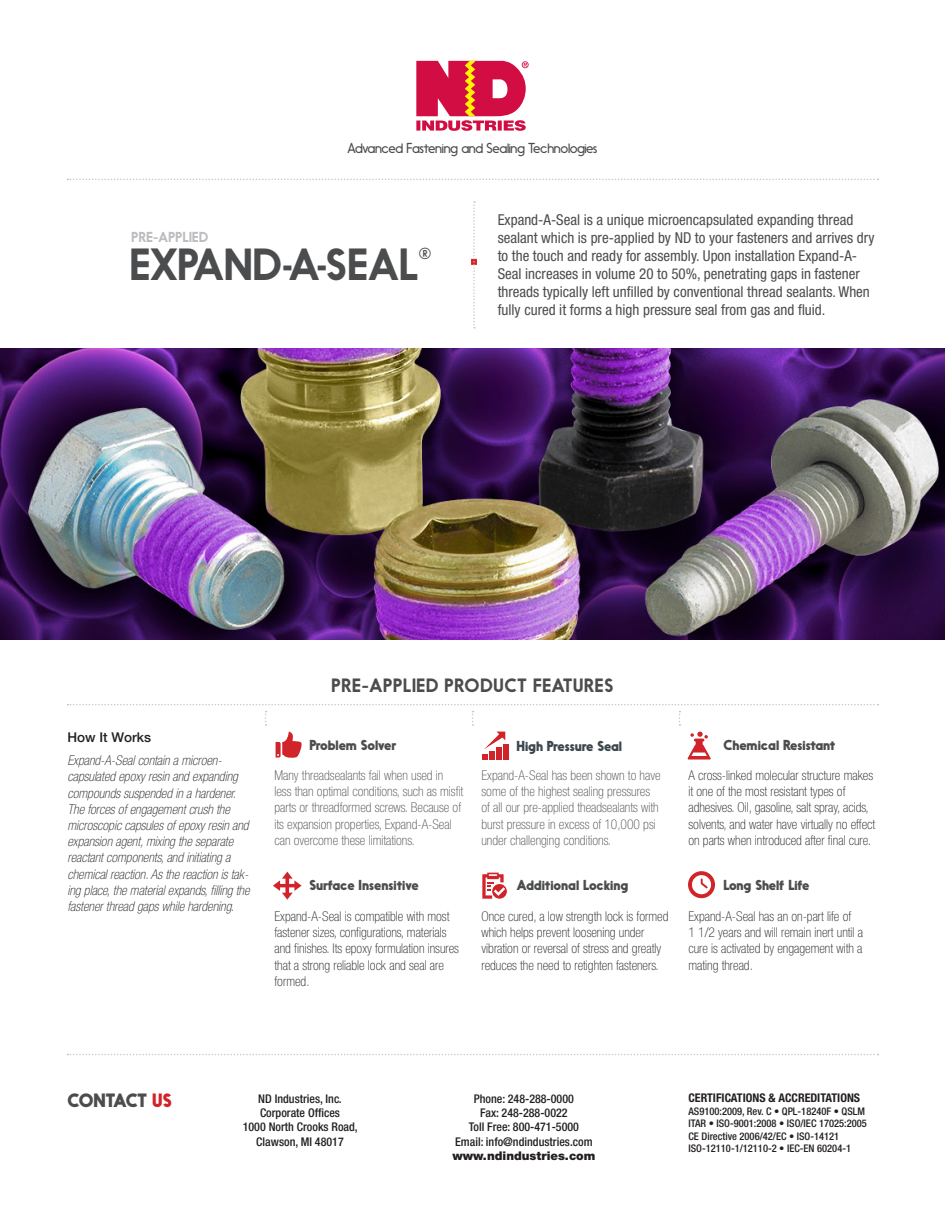
<style>
.page{position:relative;width:945px;height:1215px;background:#fff}
.page>*{position:absolute;margin:0;border:0;box-sizing:border-box;transform-origin:0 0}
.t1{font:42px "Nanami";letter-spacing:-.025em;color:#4b4c4d}
.t2{font:18px "Nanami";color:#4b4c4d}
.t3{font:900 18px "Nanami";letter-spacing:-.005em;color:#4b4c4d}
.t4{font:condensed 15px/18px "Helvetica Neue LT Pro";color:#4b4c4d}
.t5{font:15px "Nanami";color:#4b4c4d}
.t6{font:100 condensed 13.5px/16.2px "Helvetica Neue LT Pro";color:#231f20}
.t7{font:100 condensed 13.5px/16.2px "Helvetica Neue LT Pro";color:#4b4c4d}
.t8{font:italic 100 condensed 13.5px/16.2px "Helvetica Neue LT Pro";color:#231f20}
.t9{font:900 13.5px "Nanami";letter-spacing:-.005em;color:#4b4c4d}
.t10{font:300 13.5px "Nanami";letter-spacing:-.025em;color:#4b4c4d}
.t11{font:900 13.5px "Nanami";letter-spacing:-.01em;color:#3d474e}
.t12{font:13.5px "Nanami";letter-spacing:-.025em;color:#bcbdc0}
.t13{font:500 13.5px "Helvetica Neue LT Pro";color:#231f20}
.t14{font:500 condensed 12px "Helvetica Neue LT Pro";color:#231f20}
.t15{font:700 condensed 12px "Helvetica Neue LT Pro";color:#231f20}
.t16{font:900 12px "Helvetica Neue LT Pro";color:#231f20}
.t17{font:500 condensed 10.5px "Helvetica Neue LT Pro";color:#231f20}
.s1{color:#d1232a}
</style>
<div class="page">
<svg style="left:416px;top:61px;width:113px;height:70px"></svg>
<svg style="left:68px;top:704px;width:811px;height:1px"></svg>
<svg style="left:68px;top:1054px;width:811px;height:1px"></svg>
<svg style="left:68px;top:179px;width:811px;height:1px"></svg>
<svg style="left:471px;top:201px;width:6px;height:127px"></svg>
<svg style="left:265px;top:711px;width:2px;height:15px"></svg>
<svg style="left:472px;top:711px;width:2px;height:15px"></svg>
<svg style="left:679px;top:711px;width:2px;height:15px"></svg>
<img style="left:0;top:348px;width:945px;height:291px">
<svg style="left:273px;top:872px;width:29px;height:28px"></svg>
<svg style="left:687px;top:732px;width:24px;height:28px"></svg>
<svg style="left:482px;top:755px;width:6px;height:5px"></svg>
<div style="left:489px;top:751px;width:6px;height:9px;background:#d1232a"></div>
<div style="left:496px;top:747px;width:6px;height:13px;background:#d1232a"></div>
<div style="left:504px;top:744px;width:5px;height:16px;background:#d1232a"></div>
<svg style="left:484px;top:732px;width:21px;height:17px"></svg>
<svg style="left:482px;top:873px;width:25px;height:26px"></svg>
<svg style="left:276px;top:731px;width:26px;height:27px"></svg>
<svg style="left:688px;top:871px;width:27px;height:27px"></svg>
<p class="t10" style="left:348px;top:140px;width:251px">Advanced Fastening and Sealing Technologies</p>
<p class="t12" style="left:131px;top:229px;width:79px">PRE-APPLIED</p>
<p class="t1" style="left:129px;top:239px;width:292px">EXPAND-A-SEAL</p>
<p class="t5" style="left:418px;top:244px;width:15px">®</p>
<p class="t4" style="left:498px;top:211px;width:379px">Expand-A-Seal is a unique microencapsulated expanding thread sealant which is pre-applied by ND to your fasteners and arrives dry to the touch and ready for assembly. Upon installation Expand-A-Seal increases in volume 20 to 50%, penetrating gaps in fastener threads typically left unfilled by conventional thread sealants. When fully cured it forms a high pressure seal from gas and fluid.</p>
<p class="t13" style="left:68px;top:729px;width:85px">How It Works</p>
<p class="t8" style="left:68px;top:753px;width:184px">Expand-A-Seal contain a microen&shy;capsulated epoxy resin and expanding compounds suspended in a hardener.<br>The forces of engagement crush the microscopic capsules of epoxy resin and expansion agent, mixing the separate reactant components, and initiating a chemical reaction. As the reaction is tak&shy;ing place, the material expands, filling the fastener thread gaps while hardening.</p>
<p class="t2" style="left:331px;top:674px;width:284px">PRE-APPLIED PRODUCT FEATURES</p>
<p class="t9" style="left:309px;top:736px;width:88px">Problem Solver</p>
<p class="t11" style="left:516px;top:738px;width:107px">High Pressure Seal</p>
<p class="t9" style="left:723px;top:736px;width:114px">Chemical Resistant</p>
<p class="t7" style="left:274px;top:768px;width:190px">Many threadsealants fail when used in less than optimal conditions, such as misfit parts or threadformed screws. Because of its expansion properties, Expand-A-Seal can overcome these limitations.</p>
<p class="t7" style="left:482px;top:768px;width:181px">Expand-A-Seal has been shown to have some of the highest sealing pressures of all our pre-applied theadsealants with burst pressure in excess of 10,000 psi under challenging conditions.</p>
<p class="t6" style="left:688px;top:768px;width:188px">A cross-linked molecular structure makes it one of the most resistant types of adhesives. Oil, gasoline, salt spray, acids, solvents, and water have virtually no effect on parts when introduced after final cure.</p>
<p class="t9" style="left:309px;top:877px;width:111px">Surface Insensitive</p>
<p class="t9" style="left:516px;top:877px;width:113px">Additional Locking</p>
<p class="t9" style="left:723px;top:877px;width:88px">Long Shelf Life</p>
<p class="t6" style="left:274px;top:909px;width:186px">Expand-A-Seal is compatible with most fastener sizes, configurations, materials and finishes. Its epoxy formulation insures that a strong reliable lock and seal are formed.</p>
<p class="t6" style="left:482px;top:909px;width:189px">Once cured, a low strength lock is formed which helps prevent loosening under vibration or reversal of stress and greatly reduces the need to retighten fasteners.</p>
<p class="t6" style="left:688px;top:909px;width:176px">Expand-A-Seal has an on-part life of<br>1 1/2 years and will remain inert until a cure is activated by engagement with a mating thread.</p>
<p class="t3" style="left:68px;top:1090px;width:106px">CONTACT <span class="s1">US</span></p>
<p class="t14" style="left:258px;top:1091px;width:85px">ND Industries, Inc.</p>
<p class="t14" style="left:260px;top:1106px;width:81px">Corporate Offices</p>
<p class="t14" style="left:243px;top:1120px;width:117px">1000 North Crooks Road,</p>
<p class="t14" style="left:256px;top:1134px;width:89px">Clawson, MI 48017</p>
<p class="t14" style="left:474px;top:1091px;width:102px">Phone: 248-288-0000</p>
<p class="t14" style="left:480px;top:1106px;width:89px">Fax: 248-288-0022</p>
<p class="t14" style="left:469px;top:1120px;width:112px">Toll Free: 800-471-5000</p>
<p class="t14" style="left:455px;top:1134px;width:139px">Email: info@ndindustries.com</p>
<p class="t16" style="left:452px;top:1149px;width:145px">www.ndindustries.com</p>
<p class="t15" style="left:688px;top:1091px;width:173px">CERTIFICATIONS &amp; ACCREDITATIONS</p>
<p class="t17" style="left:688px;top:1105px;width:178px">AS9100:2009, Rev. C • QPL-18240F • QSLM</p>
<p class="t17" style="left:688px;top:1117px;width:180px">ITAR • ISO-9001:2008 • ISO/IEC 17025:2005</p>
<p class="t17" style="left:688px;top:1130px;width:152px">CE Directive 2006/42/EC • ISO-14121</p>
<p class="t17" style="left:688px;top:1142px;width:164px">ISO-12110-1/12110-2 • IEC-EN 60204-1</p>
</div>
